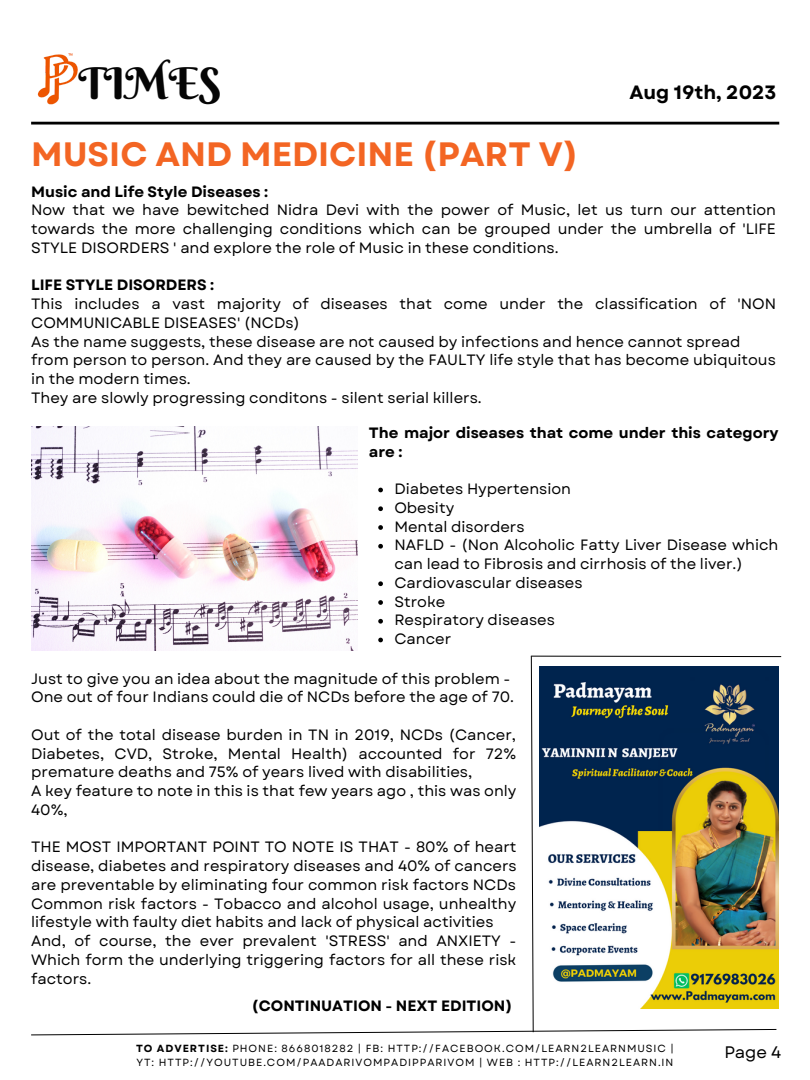
<style>
.page{position:relative;width:810px;height:1080px;background:#fff}
.page>*{position:absolute;margin:0;border:0;box-sizing:border-box;transform-origin:0 0}
.t1{font:43.75px "Berkshire Swash";color:#050505}
.t2{font:700 33.75px "Garet";color:#f36523}
.t3{font:700 19.25px "Garet";color:#000}
.t4{font:16.62px "Garet";color:#000}
.t5{font:15px/18.8px "Garet";color:#000;text-align:justify}
.t6{font:700 15px/18.8px "Garet";color:#000}
.t7{font:10.38px "Garet";letter-spacing:.095em;color:#000}
.s1{font-weight:700}
</style>
<div class="page">
<hr style="left:31px;top:122px;width:748px;height:3px;background:#000">
<img style="left:37px;top:53px;width:41px;height:52px">
<svg style="left:31px;top:655px;width:751px;height:381px"></svg>
<img style="left:31px;top:426px;width:327px;height:224px">
<svg style="left:378px;top:488px;width:5px;height:4px"></svg>
<svg style="left:378px;top:506px;width:5px;height:5px"></svg>
<svg style="left:378px;top:525px;width:5px;height:5px"></svg>
<svg style="left:378px;top:544px;width:5px;height:5px"></svg>
<svg style="left:378px;top:581px;width:5px;height:5px"></svg>
<svg style="left:378px;top:600px;width:5px;height:5px"></svg>
<svg style="left:378px;top:619px;width:5px;height:5px"></svg>
<svg style="left:378px;top:638px;width:5px;height:4px"></svg>
<p class="t1" style="left:78px;top:56px;width:144px">TIMES</p>
<p class="t2" style="left:31px;top:130px;width:549px">MUSIC AND MEDICINE (PART V)</p>
<p class="t3" style="left:629px;top:78px;width:149px">Aug 19th, 2023</p>
<p class="t6" style="left:31px;top:182px;width:239px">Music and Life Style Diseases :</p>
<p class="t5" style="left:31px;top:201px;width:747px">Now that we have bewitched Nidra Devi with the power of Music, let us turn our attention towards the more challenging conditions which can be grouped under the umbrella of 'LIFE STYLE DISORDERS ' and explore the role of Music in these conditions.</p>
<p class="t6" style="left:31px;top:276px;width:185px">LIFE STYLE DISORDERS :</p>
<p class="t5" style="left:31px;top:294px;width:747px">This includes a vast majority of diseases that come under the classification of 'NON<br>COMMUNICABLE DISEASES' (NCDs)</p>
<p class="t5" style="left:31px;top:332px;width:711px">As the name suggests, these disease are not caused by infections and hence cannot spread</p>
<p class="t5" style="left:31px;top:351px;width:746px">from person to person. And they are caused by the FAULTY life style that has become ubiquitous in the modern times.</p>
<p class="t5" style="left:31px;top:388px;width:452px">They are slowly progressing conditons - silent serial killers.</p>
<p class="t6" style="left:369px;top:423px;width:411px">The major diseases that come under this category are :</p>
<p class="t5" style="left:394px;top:480px;width:178px">Diabetes Hypertension</p>
<p class="t5" style="left:394px;top:498px;width:61px">Obesity</p>
<p class="t5" style="left:394px;top:517px;width:132px">Mental disorders</p>
<p class="t5" style="left:394px;top:536px;width:386px">NAFLD - (Non Alcoholic Fatty Liver Disease which can lead to Fibrosis and cirrhosis of the liver.)</p>
<p class="t5" style="left:394px;top:573px;width:190px">Cardiovascular diseases</p>
<p class="t5" style="left:394px;top:592px;width:52px">Stroke</p>
<p class="t5" style="left:394px;top:611px;width:162px">Respiratory diseases</p>
<p class="t5" style="left:394px;top:630px;width:58px">Cancer</p>
<p class="t5" style="left:31px;top:669px;width:481px">Just to give you an idea about the magnitude of this problem -</p>
<p class="t5" style="left:31px;top:688px;width:485px">One out of four Indians could die of NCDs before the age of 70.</p>
<p class="t5" style="left:31px;top:725px;width:487px">Out of the total disease burden in TN in 2019, NCDs (Cancer, Diabetes, CVD, Stroke, Mental Health) accounted for 72% premature deaths and 75% of years lived with disabilities,</p>
<p class="t5" style="left:31px;top:782px;width:487px">A key feature to note in this is that few years ago , this was only<br>40%,</p>
<p class="t5" style="left:31px;top:838px;width:487px">THE MOST IMPORTANT POINT TO NOTE IS THAT - 80% of heart disease, diabetes and respiratory diseases and 40% of cancers are preventable by eliminating four common risk factors NCDs Common risk factors - Tobacco and alcohol usage, unhealthy lifestyle with faulty diet habits and lack of physical activities</p>
<p class="t5" style="left:31px;top:932px;width:487px">And, of course, the ever prevalent 'STRESS' and ANXIETY - Which form the underlying triggering factors for all these risk factors.</p>
<p class="t6" style="left:252px;top:996px;width:262px">(CONTINUATION - NEXT EDITION)</p>
<p class="t7" style="left:136px;top:1041px;width:539px"><span class="s1">TO ADVERTISE:</span> PHONE: 8668018282 | FB: HTTP://FACEBOOK.COM/LEARN2LEARNMUSIC |</p>
<p class="t7" style="left:137px;top:1055px;width:538px">YT: HTTP://YOUTUBE.COM/PAADARIVOMPADIPPARIVOM | WEB : HTTP://LEARN2LEARN.IN</p>
<p class="t4" style="left:724px;top:1041px;width:59px">Page 4</p>
</div>
